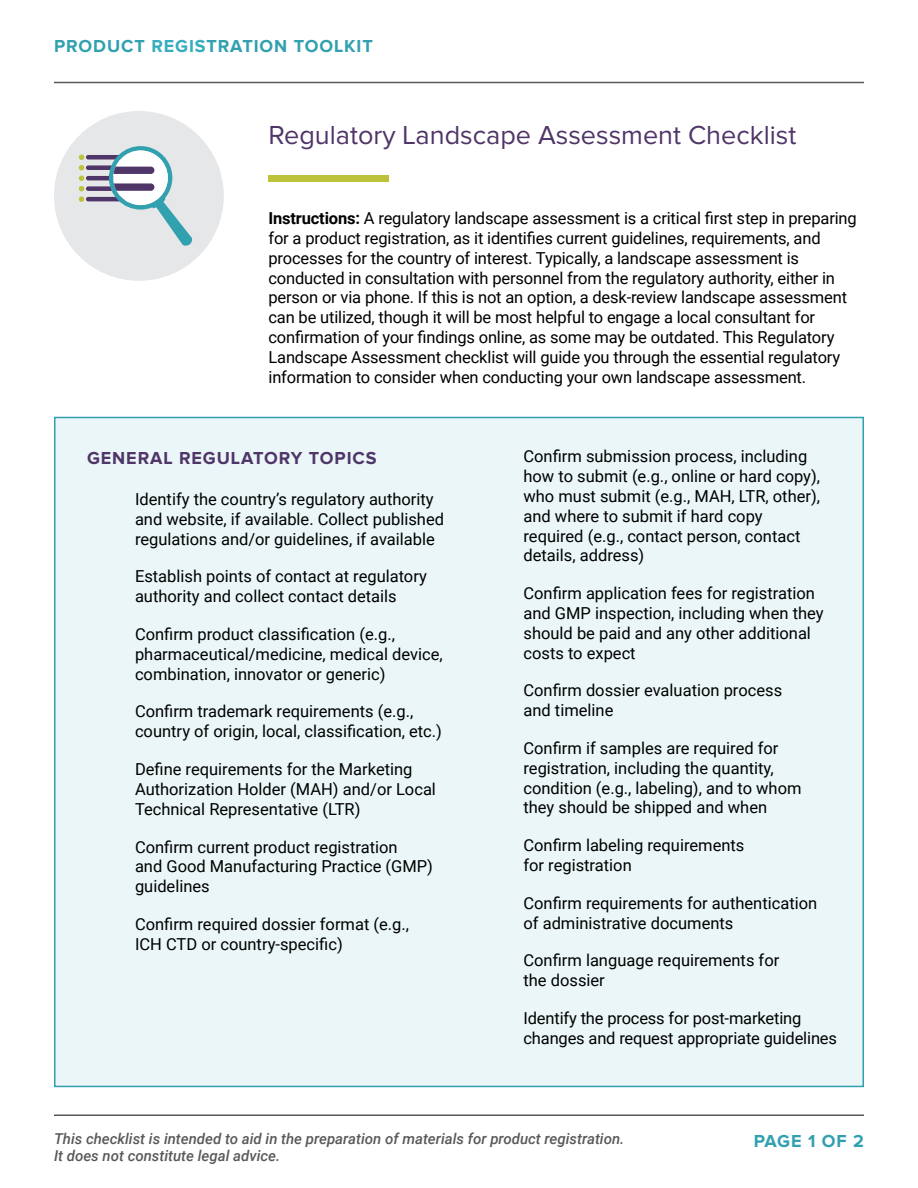
<style>
.page{position:relative;width:918px;height:1188px;background:#fff}
.page>*{position:absolute;margin:0;border:0;box-sizing:border-box;transform-origin:0 0}
.t1{font:27px "Proxima Nova";color:#4f3568}
.t2{font:700 18px "Proxima Nova";letter-spacing:.05em;color:#31a0af}
.t3{font:700 18px "Proxima Nova";letter-spacing:.05em;color:#4f3568}
.t4{font:16.5px/19.8px "Roboto";color:#000}
.t5{font:italic 500 15px/16.5px "Roboto";color:#58595b}
.s1{color:#35adbe}
.s2{font-weight:700}
</style>
<div class="page">
<hr style="left:54px;top:82px;width:810px;height:1px;background:#58595b">
<hr style="left:54px;top:1114px;width:810px;height:2px;background:#58595b">
<div style="left:54px;top:417px;width:810px;height:670px;background:#eaf6f7;border:2px solid #31a0af"></div>
<div style="left:268px;top:175px;width:121px;height:6px;background:#bcc23a"></div>
<div style="left:54px;top:111px;width:170px;height:170px;background:#e6e7e8;border-radius:50%"></div>
<div style="left:86px;top:155px;width:39px;height:5px;background:#4f3568;border-radius:2px"></div>
<div style="left:86px;top:165px;width:39px;height:5px;background:#4f3568;border-radius:2px"></div>
<hr style="left:86px;top:176px;width:39px;height:4px;background:#4f3568;border-radius:2px">
<div style="left:86px;top:186px;width:39px;height:5px;background:#4f3568;border-radius:2px"></div>
<svg style="left:79px;top:155px;width:5px;height:47px"></svg>
<hr style="left:86px;top:197px;width:39px;height:4px;background:#4f3568;border-radius:2px">
<svg style="left:109px;top:146px;width:84px;height:100px"></svg>
<p class="t2" style="left:54px;top:37px;width:320px">PRODUCT <span class="s1">REGIS</span>TRATION TOOLKIT</p>
<h1 class="t1" style="left:268px;top:123px;width:529px">Regulatory Landscape Assessment Checklist</h1>
<p class="t4" style="left:268px;top:208px;width:590px"><span class="s2">Instructions:</span> A regulatory landscape assessment is a critical first step in preparing for a product registration, as it identifies current guidelines, requirements, and processes for the country of interest. Typically, a landscape assessment is conducted in consultation with personnel from the regulatory authority, either in person or via phone. If this is not an option, a desk-review landscape assessment can be utilized, though it will be most helpful to engage a local consultant for confirmation of your findings online, as some may be outdated. This Regulatory Landscape Assessment checklist will guide you through the essential regulatory information to consider when conducting your own landscape assessment.</p>
<p class="t3" style="left:87px;top:450px;width:291px">GENERAL REGULATORY TOPICS</p>
<p class="t4" style="left:135px;top:489px;width:311px">Identify the country’s regulatory authority and website, if available. Collect published regulations and/or guidelines, if available</p>
<p class="t4" style="left:135px;top:566px;width:293px">Establish points of contact at regulatory authority and collect contact details</p>
<p class="t4" style="left:135px;top:624px;width:309px">Confirm product classification (e.g., pharmaceutical/medicine, medical device, combination, innovator or generic)</p>
<p class="t4" style="left:135px;top:701px;width:309px">Confirm trademark requirements (e.g., country of origin, local, classification, etc.)</p>
<p class="t4" style="left:135px;top:759px;width:302px">Define requirements for the Marketing<br>Authorization Holder (MAH) and/or Local<br>Technical Representative (LTR)</p>
<p class="t4" style="left:135px;top:836px;width:299px">Confirm current product registration<br>and Good Manufacturing Practice (GMP) guidelines</p>
<p class="t4" style="left:135px;top:914px;width:276px">Confirm required dossier format (e.g.,<br>ICH CTD or country-specific)</p>
<p class="t4" style="left:523px;top:446px;width:298px">Confirm submission process, including how to submit (e.g., online or hard copy), who must submit (e.g., MAH, LTR, other), and where to submit if hard copy required (e.g., contact person, contact details, address)</p>
<p class="t4" style="left:523px;top:583px;width:302px">Confirm application fees for registration and GMP inspection, including when they should be paid and any other additional costs to expect</p>
<p class="t4" style="left:523px;top:680px;width:260px">Confirm dossier evaluation process and timeline</p>
<p class="t4" style="left:523px;top:738px;width:280px">Confirm if samples are required for registration, including the quantity, condition (e.g., labeling), and to whom they should be shipped and when</p>
<p class="t4" style="left:523px;top:835px;width:222px">Confirm labeling requirements for registration</p>
<p class="t4" style="left:523px;top:892px;width:295px">Confirm requirements for authentication of administrative documents</p>
<p class="t4" style="left:523px;top:950px;width:257px">Confirm language requirements for the dossier</p>
<p class="t4" style="left:523px;top:1008px;width:315px">Identify the process for post-marketing changes and request appropriate guidelines</p>
<p class="t5" style="left:54px;top:1130px;width:572px">This checklist is intended to aid in the preparation of materials for product registration.<br>It does not constitute legal advice.</p>
<p class="t2" style="left:754px;top:1133px;width:112px">PAGE 1 OF 2</p>
</div>
